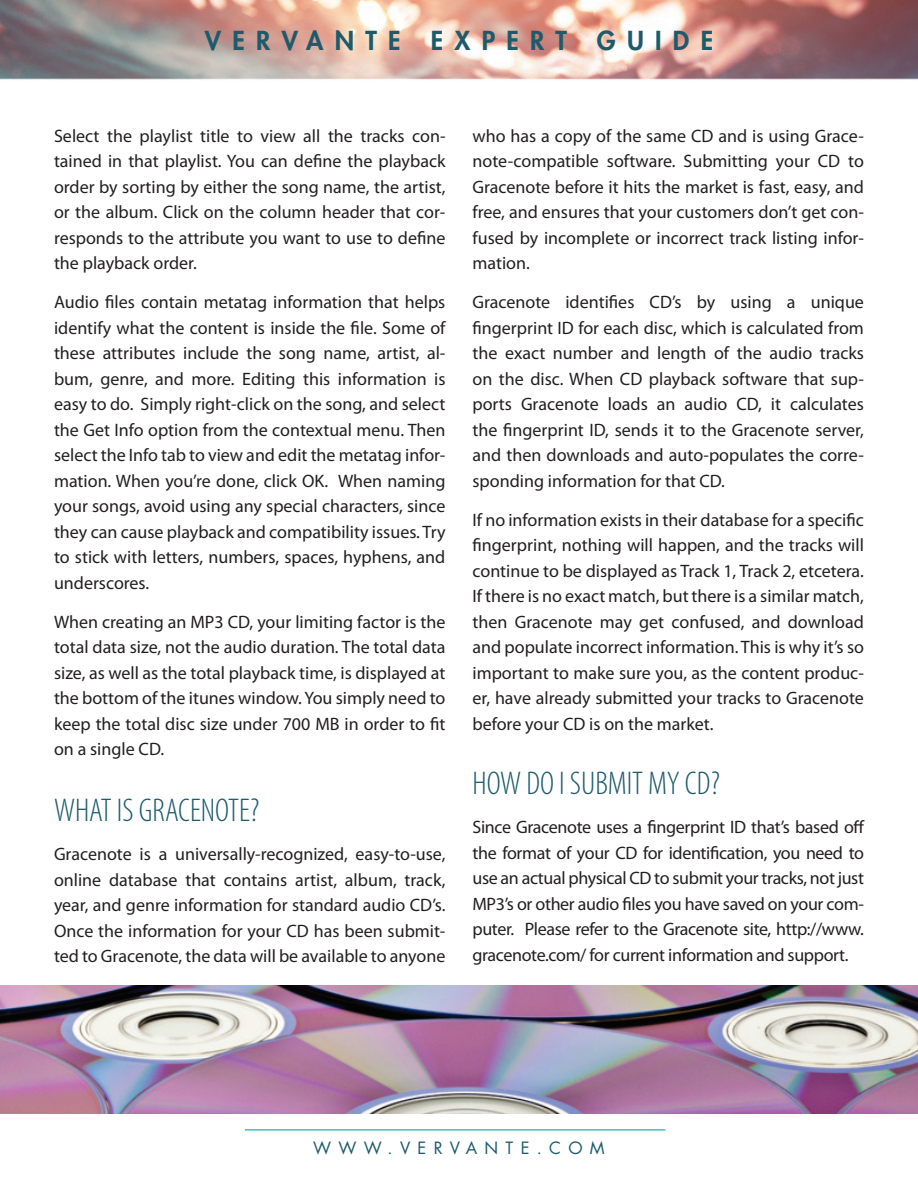
<style>
.page{position:relative;width:918px;height:1188px;background:#fff}
.page>*{position:absolute;margin:0;border:0;box-sizing:border-box;transform-origin:0 0}
.t1{font:300 condensed 33px "Myriad Pro";color:#1d5b6b}
.t2{font:800 25.5px "Futura Std";letter-spacing:.445em;color:#1d5b6b}
.t3{font:18px/25.5px "Myriad Pro";color:#231f20;text-align:justify}
.t4{font:16.5px "Futura Std";color:#1d5b6b}
</style>
<div class="page">
<img style="left:0;top:0;width:918px;height:1131px">
<hr style="left:245px;top:1129px;width:420px;height:2px;background:#42c0bd">
<img style="left:0;top:986px;width:918px;height:128px">
<h2 class="t2" style="left:205px;top:24px;width:510px">VERVANTE EXPERT GUIDE</h2>
<p class="t3" style="left:54px;top:122px;width:393px">Select the playlist title to view all the tracks con&shy;tained in that playlist. You can define the playback order by sorting by either the song name, the artist, or the album. Click on the column header that cor&shy;responds to the attribute you want to use to define the playback order.</p>
<p class="t3" style="left:54px;top:289px;width:393px">Audio files contain metatag information that helps identify what the content is inside the file. Some of these attributes include the song name, artist, al&shy;bum, genre, and more. Editing this information is easy to do. Simply right-click on the song, and select the Get Info option from the contextual menu. Then select the Info tab to view and edit the metatag infor&shy;mation. When you’re done, click OK. When naming your songs, avoid using any special characters, since they can cause playback and compatibility issues. Try to stick with letters, numbers, spaces, hyphens, and underscores.</p>
<p class="t3" style="left:54px;top:609px;width:393px">When creating an MP3 CD, your limiting factor is the total data size, not the audio duration. The total data size, as well as the total playback time, is displayed at the bottom of the itunes window. You simply need to keep the total disc size under 700 MB in order to fit on a single CD.</p>
<h1 class="t1" style="left:54px;top:793px;width:207px">WHAT IS GRACENOTE?</h1>
<p class="t3" style="left:54px;top:841px;width:393px">Gracenote is a universally-recognized, easy-to-use, online database that contains artist, album, track, year, and genre information for standard audio CD’s.<br>Once the information for your CD has been submit&shy;ted to Gracenote, the data will be available to anyone</p>
<p class="t3" style="left:472px;top:123px;width:393px">who has a copy of the same CD and is using Grace&shy;note-compatible software. Submitting your CD to Gracenote before it hits the market is fast, easy, and free, and ensures that your customers don’t get con&shy;fused by incomplete or incorrect track listing infor&shy;mation.</p>
<p class="t3" style="left:472px;top:289px;width:393px">Gracenote identifies CD’s by using a unique fingerprint ID for each disc, which is calculated from the exact number and length of the audio tracks on the disc. When CD playback software that sup&shy;ports Gracenote loads an audio CD, it calculates the fingerprint ID, sends it to the Gracenote server, and then downloads and auto-populates the corre&shy;sponding information for that CD.</p>
<p class="t3" style="left:472px;top:507px;width:393px">If no information exists in their database for a specific fingerprint, nothing will happen, and the tracks will continue to be displayed as Track 1, Track 2, etcetera.<br>If there is no exact match, but there is a similar match, then Gracenote may get confused, and download and populate incorrect information. This is why it’s so important to make sure you, as the content produc&shy;er, have already submitted your tracks to Gracenote before your CD is on the market.</p>
<h1 class="t1" style="left:472px;top:766px;width:249px">HOW DO I SUBMIT MY CD?</h1>
<p class="t3" style="left:472px;top:814px;width:394px">Since Gracenote uses a fingerprint ID that’s based off the format of your CD for identification, you need to use an actual physical CD to submit your tracks, not just MP3’s or other audio files you have saved on your com&shy;puter. Please refer to the Gracenote site, http://www. gracenote.com/ for current information and support.</p>
<p class="t4" style="left:313px;top:1137px;width:24px">WWW</p>
<p class="t4" style="left:388px;top:1137px;width:30px">. VERVAN</p>
<p class="t4" style="left:506px;top:1137px;width:101px">TE .COM</p>
</div>
